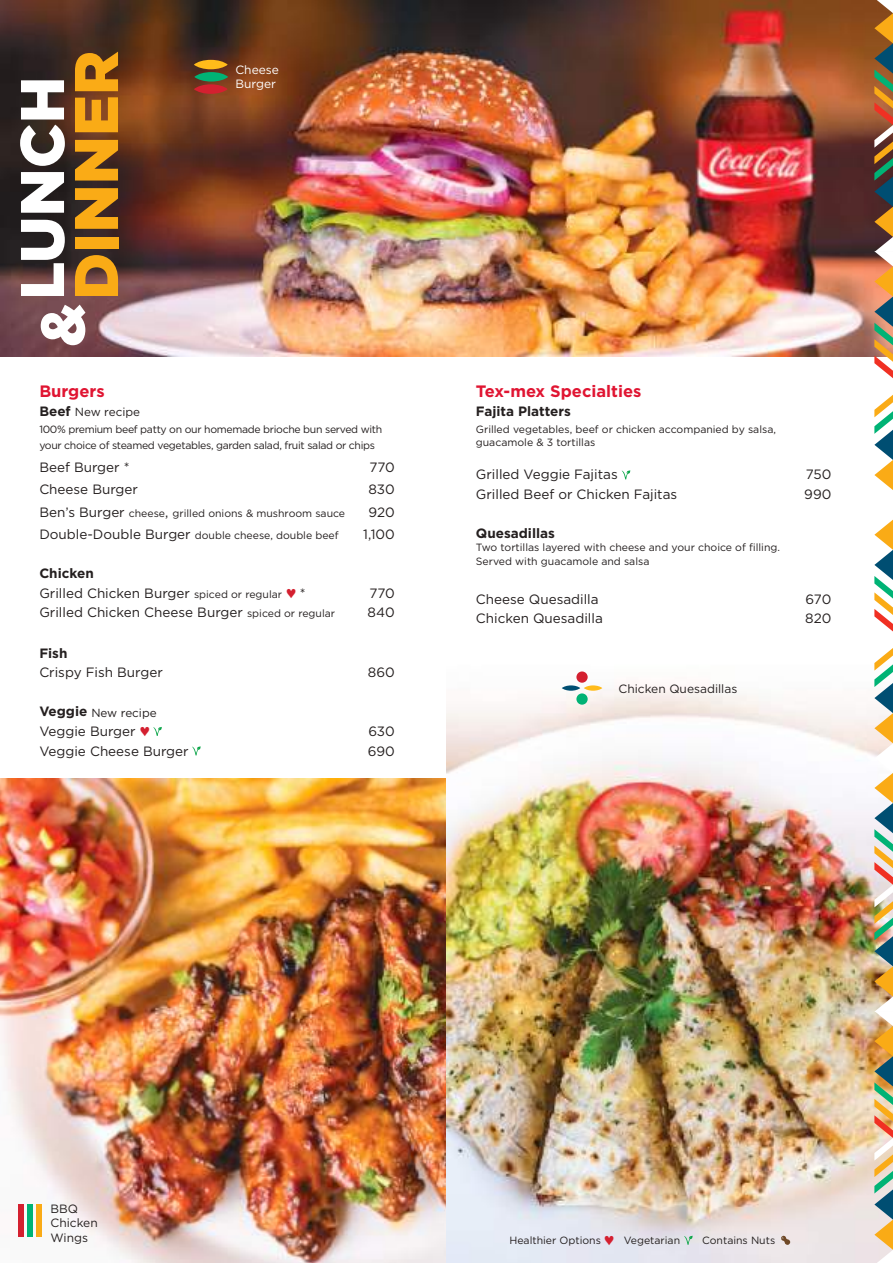
<style>
.page{position:relative;width:893px;height:1263px;background:#fff}
.page>*{position:absolute;margin:0;border:0;box-sizing:border-box;transform-origin:0 0}
.t1{font:900 61.5px "Gotham Pro";color:#fff}
.t2{font:900 61.5px "Gotham Pro";color:#faab16}
.t3{font:700 16.5px "Gotham Pro";color:#e01532}
.t4{font:13.5px/19.5px "Gotham Pro";color:#241f1f}
.t5{font:700 13.5px "Gotham Pro";color:#241f1f}
.t6{font:12px/14.4px "Gotham";color:#241f1f}
.t7{font:12px/14.4px "Gotham";color:#fff}
.t8{font:11.7px "Gotham Pro";color:#241f1f}
.t9{font:10.5px/13.5px "Gotham Pro";color:#241f1f}
.t10{font:10.5px/16.5px "Gotham Pro";letter-spacing:-.03em;color:#241f1f}
.s1{font-weight:700;font-size:13.5px}
.s2{font-size:13.5px}
.s3{font-weight:700}
.s4{font-size:10.5px}
.s5{color:#d42030}
</style>
<div class="page">
<img style="left:0;top:0;width:874px;height:357px">
<svg style="left:194px;top:72px;width:34px;height:10px"></svg>
<svg style="left:194px;top:84px;width:34px;height:10px"></svg>
<div style="left:194px;top:60px;width:34px;height:9px;background:#ffbb1a;border-radius:50%"></div>
<img style="left:0;top:778px;width:446px;height:485px">
<img style="left:446px;top:674px;width:428px;height:589px">
<svg style="left:684px;top:1236px;width:9px;height:9px"></svg>
<svg style="left:781px;top:1236px;width:9px;height:9px"></svg>
<div style="left:36px;top:1204px;width:6px;height:33px;background:#faab16"></div>
<div style="left:27px;top:1204px;width:6px;height:33px;background:#00b375"></div>
<div style="left:18px;top:1204px;width:6px;height:33px;background:#d42030"></div>
<div style="left:576px;top:671px;width:12px;height:12px;background:#d42030;border-radius:50%"></div>
<div style="left:576px;top:693px;width:12px;height:12px;background:#00b375;border-radius:50%"></div>
<svg style="left:562px;top:685px;width:18px;height:6px"></svg>
<svg style="left:584px;top:685px;width:18px;height:6px"></svg>
<svg style="left:153px;top:727px;width:9px;height:9px"></svg>
<svg style="left:192px;top:746px;width:9px;height:9px"></svg>
<svg style="left:622px;top:470px;width:8px;height:9px"></svg>
<img style="left:874px;top:0;width:19px;height:1263px">
<h1 class="t2" style="left:61px;top:300px;width:250px;rotate:-90deg">DINNER</h1>
<h1 class="t1" style="left:27px;top:347px;width:44px;rotate:-90deg">&amp;</h1>
<h1 class="t1" style="left:7px;top:300px;width:225px;rotate:-90deg">LUNCH</h1>
<p class="t7" style="left:235px;top:62px;width:45px">Cheese<br>Burger</p>
<p class="t3" style="left:39px;top:382px;width:67px">Burgers</p>
<p class="t8" style="left:39px;top:406px;width:102px"><span class="s1">Beef</span> New recipe</p>
<p class="t10" style="left:39px;top:421px;width:344px">100% premium beef patty on our homemade brioche bun served with your choice of steamed vegetables, garden salad, fruit salad or chips</p>
<p class="t4" style="left:39px;top:457px;width:92px">Beef Burger *</p>
<p class="t4" style="left:369px;top:457px;width:27px">770</p>
<p class="t4" style="left:39px;top:480px;width:100px">Cheese Burger</p>
<p class="t4" style="left:368px;top:480px;width:28px">830</p>
<p class="t9" style="left:39px;top:506px;width:307px"><span class="s2">Ben’s Burger</span> cheese<span class="s2">,</span> grilled onions &amp; mushroom sauce</p>
<p class="t4" style="left:368px;top:502px;width:28px">920</p>
<p class="t9" style="left:39px;top:529px;width:301px"><span class="s2">Double-Double Burger</span> double cheese, double beef</p>
<p class="t4" style="left:363px;top:525px;width:33px">1,100</p>
<p class="t4" style="left:39px;top:564px;width:268px"><span class="s3">Chicken<br></span>Grilled Chicken Burger <span class="s4">spiced or regular</span> <span class="s5">♥</span> *</p>
<p class="t4" style="left:369px;top:583px;width:27px">770</p>
<p class="t4" style="left:39px;top:603px;width:297px">Grilled Chicken Cheese Burger <span class="s4">spiced or regular</span></p>
<p class="t4" style="left:368px;top:603px;width:29px">840</p>
<p class="t5" style="left:39px;top:645px;width:30px">Fish</p>
<p class="t4" style="left:39px;top:663px;width:125px">Crispy Fish Burger</p>
<p class="t4" style="left:368px;top:663px;width:28px">860</p>
<p class="t8" style="left:39px;top:706px;width:119px"><span class="s1">Veggie</span> New recipe</p>
<p class="t4" style="left:39px;top:721px;width:112px">Veggie Burger <span class="s5">♥</span></p>
<p class="t4" style="left:368px;top:721px;width:28px">630</p>
<p class="t4" style="left:39px;top:741px;width:151px">Veggie Cheese Burger</p>
<p class="t4" style="left:368px;top:741px;width:28px">690</p>
<p class="t3" style="left:476px;top:382px;width:167px">Tex-mex Specialties</p>
<p class="t5" style="left:476px;top:404px;width:97px">Fajita Platters</p>
<p class="t9" style="left:476px;top:422px;width:302px">Grilled vegetables, beef or chicken accompanied by salsa, guacamole &amp; 3 tortillas</p>
<p class="t4" style="left:476px;top:465px;width:143px">Grilled Veggie Fajitas</p>
<p class="t4" style="left:806px;top:465px;width:27px">750</p>
<p class="t4" style="left:476px;top:484px;width:203px">Grilled Beef or Chicken Fajitas</p>
<p class="t4" style="left:804px;top:484px;width:29px">990</p>
<p class="t5" style="left:476px;top:525px;width:81px">Quesadillas</p>
<p class="t9" style="left:476px;top:541px;width:306px">Two tortillas layered with cheese and your choice of filling.<br>Served with guacamole and salsa</p>
<p class="t4" style="left:476px;top:589px;width:124px">Cheese Quesadilla</p>
<p class="t4" style="left:805px;top:589px;width:27px">670</p>
<p class="t4" style="left:476px;top:609px;width:128px">Chicken Quesadilla</p>
<p class="t4" style="left:805px;top:609px;width:28px">820</p>
<p class="t6" style="left:618px;top:681px;width:120px">Chicken Quesadillas</p>
<p class="t6" style="left:50px;top:1201px;width:49px">BBQ<br>Chicken<br>Wings</p>
<p class="t9" style="left:509px;top:1233px;width:172px">Healthier Options <span class="s5">♥</span> Vegetarian</p>
<p class="t9" style="left:702px;top:1233px;width:75px">Contains Nuts</p>
</div>
